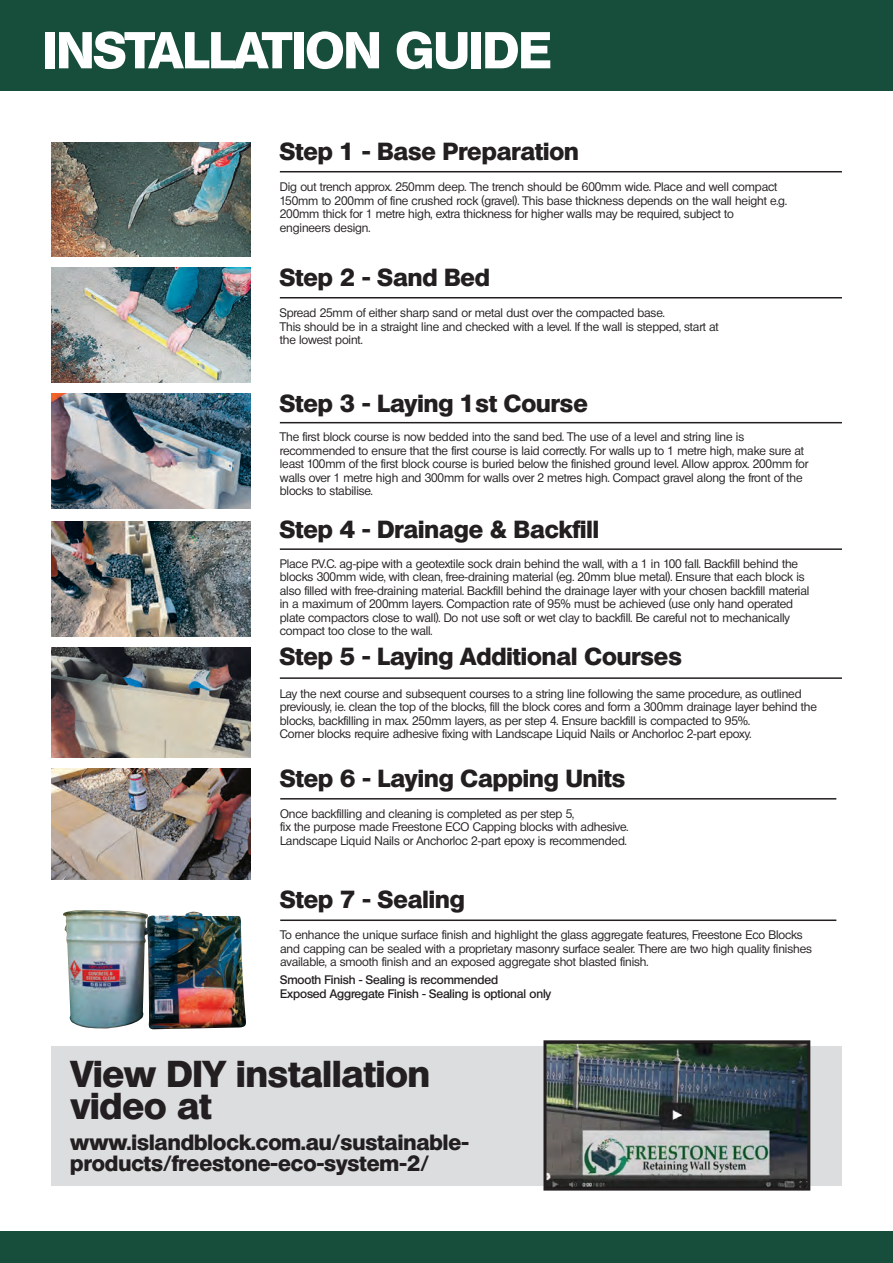
<style>
.page{position:relative;width:893px;height:1263px;background:#fff}
.page>*{position:absolute;margin:0;border:0;box-sizing:border-box;transform-origin:0 0}
.t1{font:800 50.25px "Olympia";color:#fff}
.t2{font:800 36.3px/31px "Olympia";color:#231f20}
.t3{font:800 24px "Olympia";color:#231f20}
.t4{font:800 21.45px/21px "Olympia";color:#231f20}
.t5{font:500 12px/13.5px "Olympia";letter-spacing:-.01em;color:#231f20}
.t6{font:600 12px "Olympia";letter-spacing:-.01em;color:#231f20}
</style>
<div class="page">
<img style="left:51px;top:521px;width:200px;height:115px">
<hr style="left:280px;top:548px;width:562px;height:2px;background:#231f20">
<img style="left:51px;top:647px;width:200px;height:111px">
<hr style="left:280px;top:677px;width:562px;height:2px;background:#231f20">
<hr style="left:280px;top:798px;width:556px;height:1px;background:#231f20">
<img style="left:51px;top:768px;width:200px;height:111px">
<hr style="left:280px;top:919px;width:556px;height:2px;background:#231f20">
<img style="left:63px;top:910px;width:183px;height:119px">
<img style="left:51px;top:394px;width:200px;height:114px">
<hr style="left:280px;top:422px;width:562px;height:1px;background:#231f20">
<div style="left:51px;top:1047px;width:791px;height:139px;background:#dcdddf"></div>
<img style="left:547px;top:1044px;width:259px;height:142px">
<div style="left:543px;top:1040px;width:267px;height:150px;border:3px solid #231f20"></div>
<img style="left:51px;top:142px;width:200px;height:115px">
<hr style="left:280px;top:171px;width:562px;height:1px;background:#231f20">
<img style="left:51px;top:268px;width:200px;height:115px">
<hr style="left:280px;top:297px;width:562px;height:1px;background:#231f20">
<div style="left:0;top:0;width:893px;height:91px;background:#174d3b"></div>
<div style="left:0;top:1231px;width:893px;height:32px;background:#174d3b"></div>
<p class="t1" style="left:43px;top:21px;width:509px">INSTALLATION GUIDE</p>
<p class="t3" style="left:280px;top:137px;width:300px">Step 1 - Base Preparation</p>
<p class="t5" style="left:280px;top:180px;width:508px">Dig out trench approx. 250mm deep. The trench should be 600mm wide. Place and well compact 150mm to 200mm of fine crushed rock (gravel). This base thickness depends on the wall height e.g.<br>200mm thick for 1 metre high, extra thickness for higher walls may be required, subject to engineers design.</p>
<p class="t3" style="left:280px;top:263px;width:211px">Step 2 - Sand Bed</p>
<p class="t5" style="left:280px;top:306px;width:440px">Spread 25mm of either sharp sand or metal dust over the compacted base.<br>This should be in a straight line and checked with a level. If the wall is stepped, start at the lowest point.</p>
<p class="t3" style="left:280px;top:389px;width:309px">Step 3 - Laying 1st Course</p>
<p class="t5" style="left:280px;top:430px;width:530px">The first block course is now bedded into the sand bed. The use of a level and string line is recommended to ensure that the first course is laid correctly. For walls up to 1 metre high, make sure at least 100mm of the first block course is buried below the finished ground level. Allow approx. 200mm for walls over 1 metre high and 300mm for walls over 2 metres high. Compact gravel along the front of the blocks to stabilise.</p>
<p class="t3" style="left:280px;top:515px;width:321px">Step 4 - Drainage &amp; Backfill</p>
<p class="t5" style="left:280px;top:557px;width:531px">Place P.V.C. ag-pipe with a geotextile sock drain behind the wall, with a 1 in 100 fall. Backfill behind the blocks 300mm wide, with clean, free-draining material (eg. 20mm blue metal). Ensure that each block is also filled with free-draining material. Backfill behind the drainage layer with your chosen backfill material in a maximum of 200mm layers. Compaction rate of 95% must be achieved (use only hand operated plate compactors close to wall). Do not use soft or wet clay to backfill. Be careful not to mechanically compact too close to the wall.</p>
<p class="t3" style="left:280px;top:643px;width:403px">Step 5 - Laying Additional Courses</p>
<p class="t5" style="left:280px;top:687px;width:539px">Lay the next course and subsequent courses to a string line following the same procedure, as outlined previously, ie. clean the top of the blocks, fill the block cores and form a 300mm drainage layer behind the blocks, backfilling in max. 250mm layers, as per step 4. Ensure backfill is compacted to 95%.<br>Corner blocks require adhesive fixing with Landscape Liquid Nails or Anchorloc 2-part epoxy.</p>
<p class="t3" style="left:280px;top:764px;width:346px">Step 6 - Laying Capping Units</p>
<p class="t5" style="left:280px;top:807px;width:350px">Once backfilling and cleaning is completed as per step 5,<br>fix the purpose made Freestone ECO Capping blocks with adhesive.<br>Landscape Liquid Nails or Anchorloc 2-part epoxy is recommended.</p>
<p class="t3" style="left:280px;top:885px;width:186px">Step 7 - Sealing</p>
<p class="t5" style="left:280px;top:928px;width:533px">To enhance the unique surface finish and highlight the glass aggregate features, Freestone Eco Blocks and capping can be sealed with a proprietary masonry surface sealer. There are two high quality finishes available, a smooth finish and an exposed aggregate shot blasted finish.</p>
<p class="t6" style="left:280px;top:973px;width:219px">Smooth Finish - Sealing is recommended</p>
<p class="t6" style="left:280px;top:986px;width:272px">Exposed Aggregate Finish - Sealing is optional only</p>
<p class="t2" style="left:71px;top:1059px;width:361px">View DIY installation video at</p>
<p class="t4" style="left:70px;top:1132px;width:400px">www.islandblock.com.au/sustainable&shy;products/freestone-eco-system-2/</p>
</div>
